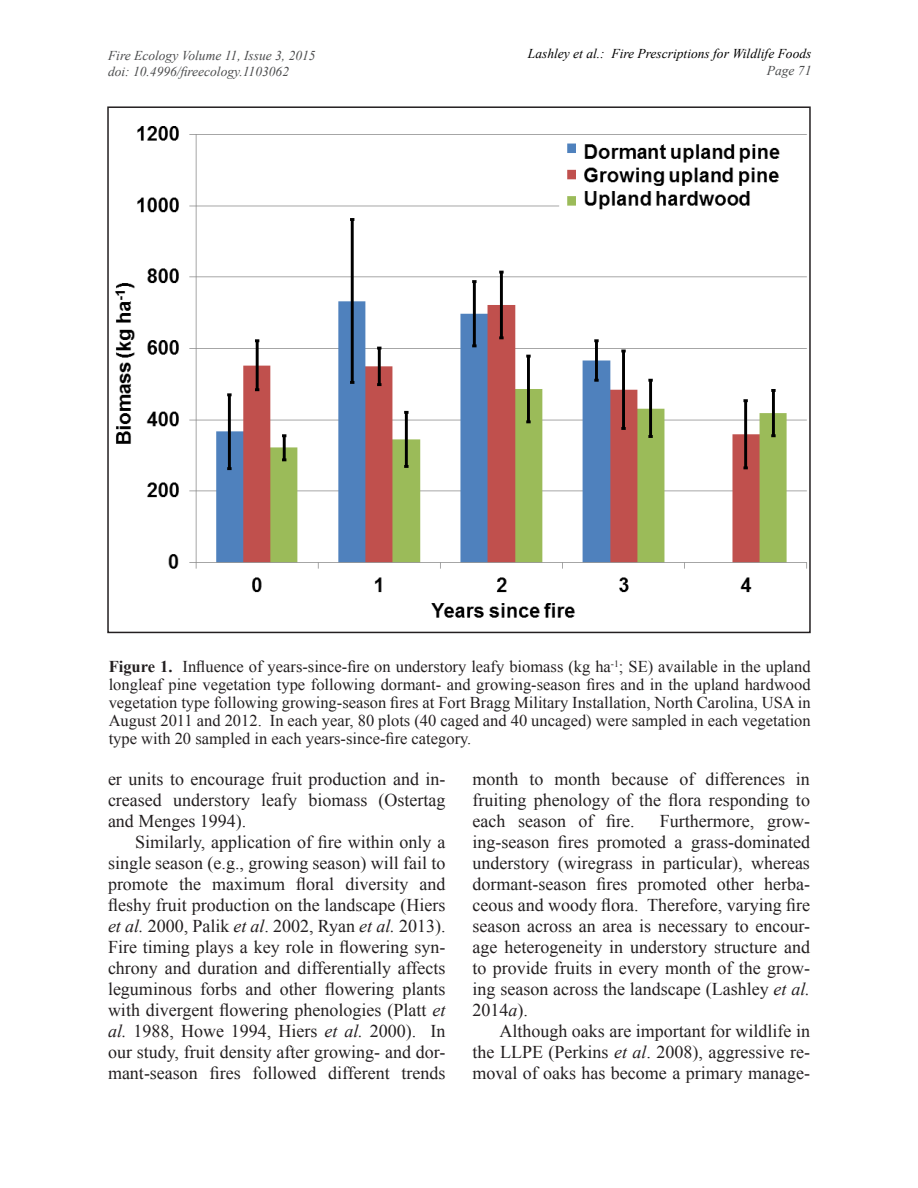
<style>
.page{position:relative;width:918px;height:1188px;background:#fff}
.page>*{position:absolute;margin:0;border:0;box-sizing:border-box;transform-origin:0 0}
.t1{font:18px/21px "Times New Roman";color:#231f20;text-align:justify}
.t2{font:16.5px/18px "Times New Roman";color:#231f20;text-align:justify}
.t3{font:italic 13.5px/16.2px "Times New Roman";color:#4b4c4d}
.t4{font:italic 13.5px "Times New Roman";color:#000}
.s1{font-weight:700}
.s2{font-style:italic}
</style>
<div class="page">
<img style="left:115px;top:126px;width:692px;height:492px">
<p class="t3" style="left:108px;top:47px;width:209px">Fire Ecology Volume 11, Issue 3, 2015 doi: 10.4996/fireecology.1103062</p>
<p class="t4" style="left:528px;top:45px;width:285px">Lashley et al.: Fire Prescriptions for Wildlife Foods</p>
<p class="t3" style="left:767px;top:62px;width:46px">Page 71</p>
<p class="t2" style="left:109px;top:658px;width:704px"><span class="s1">Figure 1.</span> Influence of years-since-fire on understory leafy biomass (kg ha<sup>-1</sup>; SE) available in the upland longleaf pine vegetation type following dormant- and growing-season fires and in the upland hardwood vegetation type following growing-season fires at Fort Bragg Military Installation, North Carolina, USA in August 2011 and 2012. In each year, 80 plots (40 caged and 40 uncaged) were sampled in each vegetation type with 20 sampled in each years-since-fire category.</p>
<p class="t1" style="left:108px;top:768px;width:339px">er units to encourage fruit production and in&shy;creased understory leafy biomass (Ostertag and Menges 1994).</p>
<p class="t1" style="left:108px;top:831px;width:339px;text-indent:27px">Similarly, application of fire within only a single season (e.g., growing season) will fail to promote the maximum floral diversity and fleshy fruit production on the landscape (Hiers <span class="s2">et al.</span> 2000, Palik <span class="s2">et al</span>. 2002, Ryan <span class="s2">et al.</span> 2013).<br>Fire timing plays a key role in flowering syn&shy;chrony and duration and differentially affects leguminous forbs and other flowering plants with divergent flowering phenologies (Platt <span class="s2">et al.</span> 1988, Howe 1994, Hiers <span class="s2">et al.</span> 2000). In our study, fruit density after growing- and dor&shy;mant-season fires followed different trends</p>
<p class="t1" style="left:472px;top:768px;width:339px">month to month because of differences in fruiting phenology of the flora responding to each season of fire.</p>
<p class="t1" style="left:472px;top:810px;width:339px;text-indent:187px">Furthermore, grow&shy;ing-season fires promoted a grass-dominated understory (wiregrass in particular), whereas dormant-season fires promoted other herba&shy;ceous and woody flora. Therefore, varying fire season across an area is necessary to encour&shy;age heterogeneity in understory structure and to provide fruits in every month of the grow&shy;ing season across the landscape (Lashley <span class="s2">et al.<br></span>2014<span class="s2">a</span>).</p>
<p class="t1" style="left:472px;top:1020px;width:339px;text-indent:27px">Although oaks are important for wildlife in the LLPE (Perkins <span class="s2">et al</span>. 2008), aggressive re&shy;moval of oaks has become a primary manage-</p>
</div>
